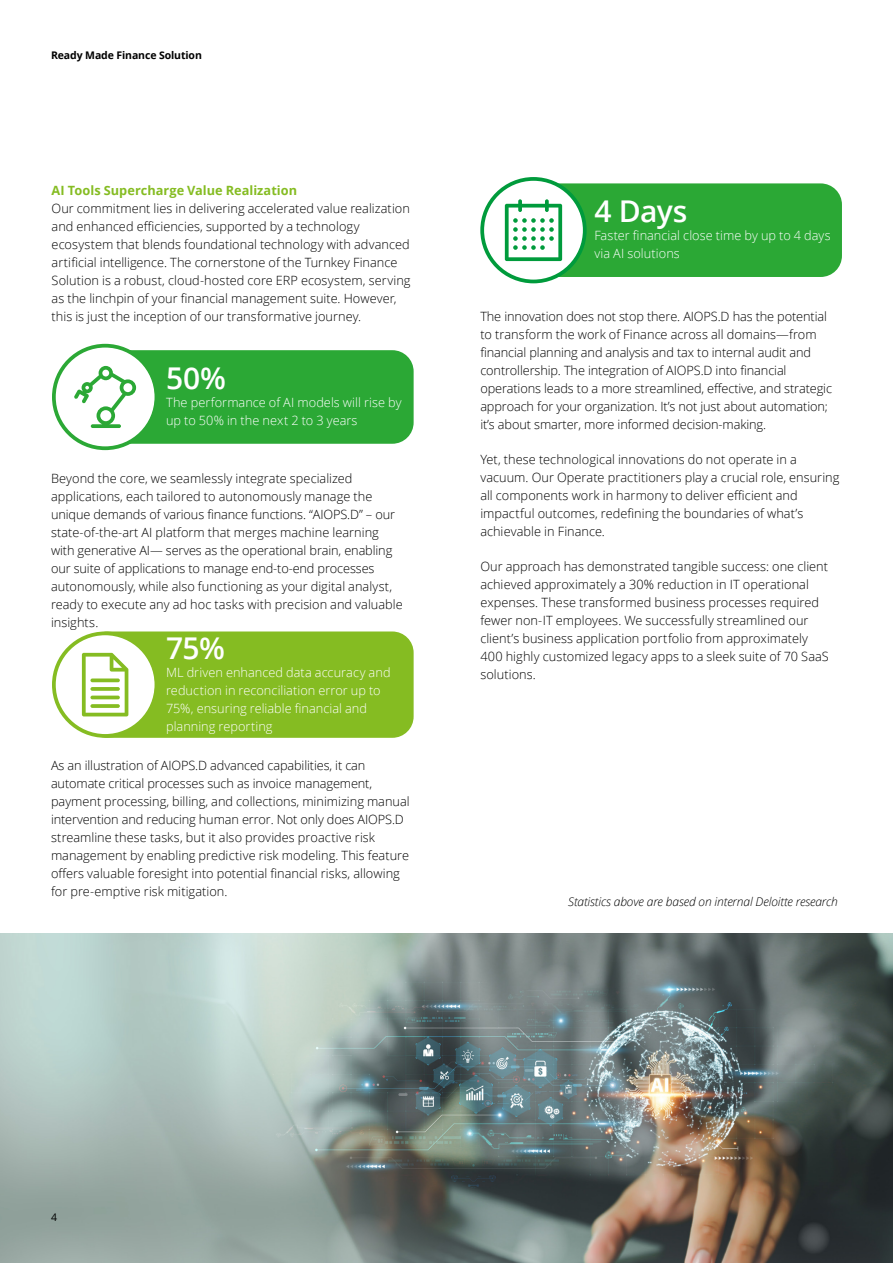
<style>
.page{position:relative;width:893px;height:1263px;background:#fff}
.page>*{position:absolute;margin:0;border:0;box-sizing:border-box;transform-origin:0 0}
.t1{font:600 30px "Open Sans";letter-spacing:-.02em;color:#fff}
.t2{font:300 12.75px/18px "Open Sans";color:#000}
.t3{font:300 12.75px/18px "Open Sans";color:#fff}
.t4{font:700 12.75px "Open Sans";color:#85bc22}
.t5{font:italic 300 12px "Open Sans";letter-spacing:-.01em;color:#000}
.t6{font:700 10.5px "Open Sans";letter-spacing:-.01em;color:#000}
.t7{font:10.5px "Open Sans";color:#000}
.s1{font-style:inherit}
</style>
<div class="page">
<div style="left:82px;top:350px;width:332px;height:94px;background:#2ba835;border-radius:21px"></div>
<div style="left:510px;top:183px;width:332px;height:94px;background:#2ba835;border-radius:21px"></div>
<div style="left:86px;top:631px;width:328px;height:107px;background:#85bc22;border-radius:21px"></div>
<img style="left:0;top:933px;width:893px;height:330px">
<svg style="left:52px;top:344px;width:106px;height:106px"></svg>
<svg style="left:52px;top:631px;width:106px;height:107px"></svg>
<svg style="left:90px;top:704px;width:30px;height:4px"></svg>
<hr style="left:90px;top:696px;width:30px;height:3px;background:#85bc22;border-radius:2px">
<svg style="left:90px;top:687px;width:30px;height:4px"></svg>
<svg style="left:90px;top:678px;width:30px;height:4px"></svg>
<svg style="left:480px;top:177px;width:107px;height:106px"></svg>
<p class="t6" style="left:51px;top:48px;width:152px"><span class="s1">Ready</span> Made Finance Solution</p>
<p class="t4" style="left:52px;top:181px;width:247px">AI Tools Supercharge Value Realization</p>
<p class="t2" style="left:52px;top:199px;width:360px">Our commitment lies in delivering accelerated value realization and enhanced efficiencies, supported by a technology ecosystem that blends foundational technology with advanced artificial intelligence. The cornerstone of the Turnkey Finance Solution is a robust, cloud-hosted core ERP ecosystem, serving as the linchpin of your financial management suite. However, this is just the inception of our transformative journey.</p>
<h1 class="t1" style="left:166px;top:357px;width:62px">50%</h1>
<p class="t3" style="left:166px;top:393px;width:237px">The performance of AI models will rise by up to 50% in the next 2 to 3 years</p>
<p class="t2" style="left:51px;top:469px;width:353px">Beyond the core, we seamlessly integrate specialized applications, each tailored to autonomously manage the unique demands of various finance functions. “AIOPS.D” – our state-of-the-art AI platform that merges machine learning with generative AI— serves as the operational brain, enabling our suite of applications to manage end-to-end processes autonomously, while also functioning as your digital analyst, ready to execute any ad hoc tasks with precision and valuable insights.</p>
<h1 class="t1" style="left:166px;top:627px;width:60px">75%</h1>
<p class="t3" style="left:166px;top:663px;width:226px">ML driven enhanced data accuracy and reduction in reconciliation error up to 75%, ensuring reliable financial and planning reporting</p>
<p class="t2" style="left:51px;top:756px;width:360px">As an illustration of AIOPS.D advanced capabilities, it can automate critical processes such as invoice management, payment processing, billing, and collections, minimizing manual intervention and reducing human error. Not only does AIOPS.D streamline these tasks, but it also provides proactive risk management by enabling predictive risk modeling. This feature offers valuable foresight into potential financial risks, allowing for pre-emptive risk mitigation.</p>
<h1 class="t1" style="left:594px;top:190px;width:94px">4 Days</h1>
<p class="t3" style="left:594px;top:226px;width:238px">Faster financial close time by up to 4 days via AI solutions</p>
<p class="t2" style="left:480px;top:307px;width:353px">The innovation does not stop there. AIOPS.D has the potential to transform the work of Finance across all domains—from financial planning and analysis and tax to internal audit and controllership. The integration of AIOPS.D into financial operations leads to a more streamlined, effective, and strategic approach for your organization. It’s not just about automation; it’s about smarter, more informed decision-making.</p>
<p class="t2" style="left:480px;top:450px;width:361px">Yet, these technological innovations do not operate in a vacuum. Our Operate practitioners play a crucial role, ensuring all components work in harmony to deliver efficient and impactful outcomes, redefining the boundaries of what’s achievable in Finance.</p>
<p class="t2" style="left:480px;top:557px;width:350px">Our approach has demonstrated tangible success: one client achieved approximately a 30% reduction in IT operational expenses. These transformed business processes required fewer non-IT employees. We successfully streamlined our client’s business application portfolio from approximately 400 highly customized legacy apps to a sleek suite of 70 SaaS solutions.</p>
<p class="t5" style="left:568px;top:894px;width:271px">Statistics above are based on internal Deloitte research</p>
<p class="t7" style="left:51px;top:1210px;width:8px">4</p>
</div>
